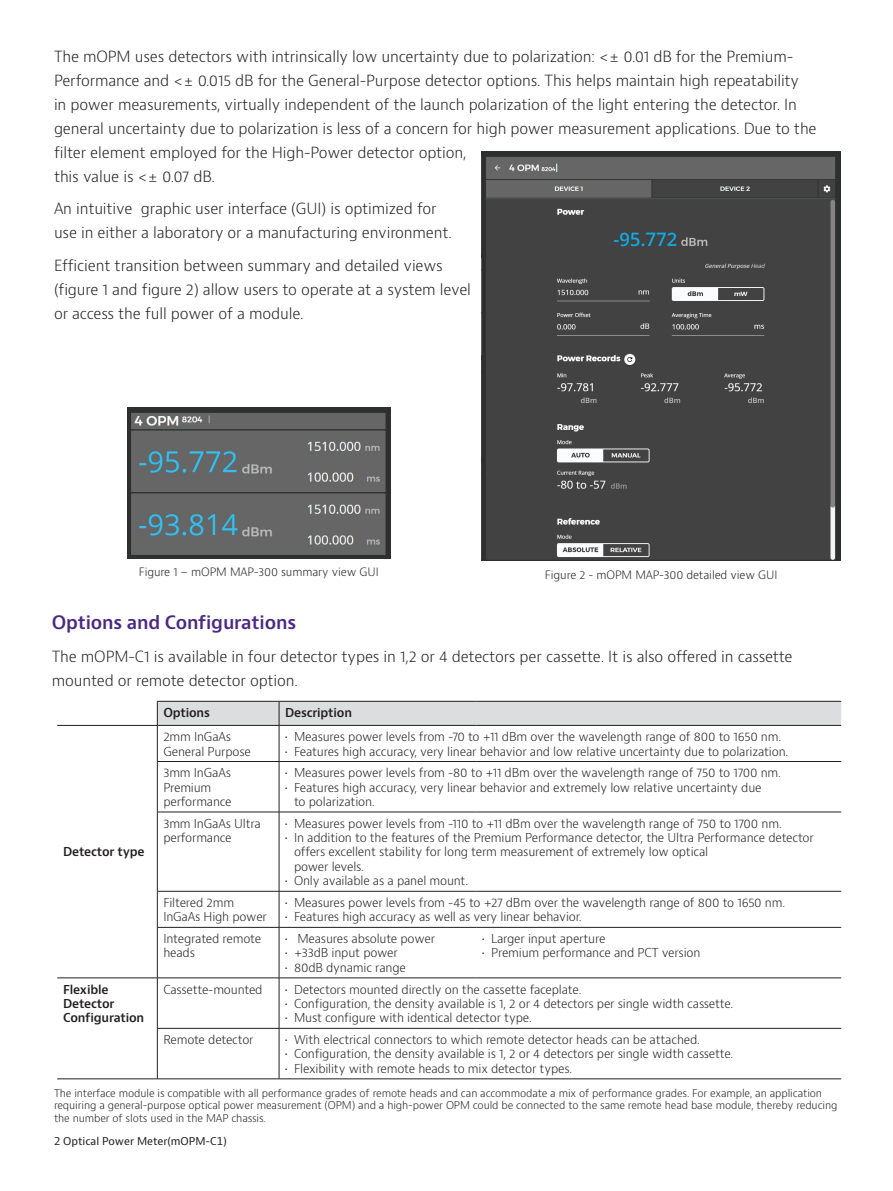
<style>
.page{position:relative;width:893px;height:1191px;background:#fff}
.page>*{position:absolute;margin:0;border:0;box-sizing:border-box;transform-origin:0 0}
.H2_Heading_Purple_12_16{font:600 18px "Bernino Sans";letter-spacing:-.01em;color:#4a2785}
.Body_text_8_12_5{font:300 15px/24px "Bernino Sans";letter-spacing:-.01em;color:#231f20}
.P_10_16{font:300 15px/24px "Bernino Sans";letter-spacing:-.01em;color:#231f20}
.Table_Copy{font:300 12px/14.4px "Bernino Sans";letter-spacing:-.015em;color:#231f20}
.Table_Copy-2{font:600 12px/14.4px "Bernino Sans";letter-spacing:-.015em;color:#231f20}
.TH{font:600 12px "Bernino Sans";letter-spacing:-.015em;color:#231f20}
.Body_text_8_12_5-2{font:300 11.25px "Bernino Sans";letter-spacing:-.01em;color:#231f20}
.P_10_16-2{font:300 10.5px/12.6px "Bernino Sans";letter-spacing:-.01em;color:#231f20}
.t1{font:10.5px "Bernino Sans";color:#231f20}
</style>
<div class="page">
<img style="left:128px;top:407px;width:262px;height:151px">
<img style="left:481px;top:152px;width:360px;height:408px">
<div style="left:157px;top:701px;width:684px;height:24px;background:#dcdddf"></div>
<hr style="left:476px;top:701px;width:365px;height:1px;background:#231f20">
<hr style="left:57px;top:725px;width:100px;height:1px;background:#231f20">
<hr style="left:157px;top:725px;width:122px;height:1px;background:#231f20">
<hr style="left:157px;top:725px;width:1px;height:36px;background:#231f20">
<hr style="left:279px;top:725px;width:197px;height:1px;background:#231f20">
<hr style="left:279px;top:725px;width:1px;height:36px;background:#231f20">
<hr style="left:476px;top:725px;width:365px;height:1px;background:#231f20">
<hr style="left:157px;top:761px;width:122px;height:1px;background:#231f20">
<hr style="left:157px;top:761px;width:1px;height:51px;background:#231f20">
<hr style="left:279px;top:761px;width:197px;height:1px;background:#231f20">
<hr style="left:279px;top:761px;width:1px;height:51px;background:#231f20">
<hr style="left:476px;top:761px;width:365px;height:1px;background:#231f20">
<hr style="left:157px;top:811px;width:122px;height:1px;background:#231f20">
<hr style="left:157px;top:812px;width:1px;height:79px;background:#231f20">
<hr style="left:279px;top:811px;width:197px;height:1px;background:#231f20">
<hr style="left:279px;top:812px;width:1px;height:79px;background:#231f20">
<hr style="left:476px;top:811px;width:365px;height:1px;background:#231f20">
<hr style="left:157px;top:891px;width:122px;height:1px;background:#231f20">
<hr style="left:157px;top:891px;width:1px;height:36px;background:#231f20">
<hr style="left:157px;top:927px;width:1px;height:50px;background:#231f20">
<hr style="left:279px;top:891px;width:197px;height:1px;background:#231f20">
<hr style="left:279px;top:891px;width:1px;height:36px;background:#231f20">
<hr style="left:476px;top:891px;width:365px;height:1px;background:#231f20">
<hr style="left:279px;top:927px;width:1px;height:50px;background:#231f20">
<hr style="left:57px;top:977px;width:100px;height:1px;background:#231f20">
<hr style="left:57px;top:1078px;width:100px;height:1px;background:#231f20">
<hr style="left:157px;top:927px;width:122px;height:1px;background:#231f20">
<hr style="left:157px;top:977px;width:122px;height:1px;background:#231f20">
<hr style="left:157px;top:978px;width:1px;height:50px;background:#231f20">
<hr style="left:279px;top:927px;width:197px;height:1px;background:#231f20">
<hr style="left:476px;top:927px;width:365px;height:1px;background:#231f20">
<hr style="left:279px;top:977px;width:197px;height:1px;background:#231f20">
<hr style="left:279px;top:978px;width:1px;height:50px;background:#231f20">
<hr style="left:476px;top:977px;width:365px;height:1px;background:#231f20">
<hr style="left:157px;top:1028px;width:122px;height:1px;background:#231f20">
<hr style="left:157px;top:1028px;width:1px;height:50px;background:#231f20">
<hr style="left:157px;top:1078px;width:122px;height:1px;background:#231f20">
<hr style="left:279px;top:1028px;width:197px;height:1px;background:#231f20">
<hr style="left:279px;top:1028px;width:1px;height:50px;background:#231f20">
<hr style="left:476px;top:1028px;width:365px;height:1px;background:#231f20">
<hr style="left:279px;top:1078px;width:197px;height:1px;background:#231f20">
<hr style="left:476px;top:1078px;width:365px;height:1px;background:#231f20">
<p class="Body_text_8_12_5" style="left:54px;top:44px;width:764px">The mOPM uses detectors with intrinsically low uncertainty due to polarization: &lt;± 0.01 dB for the Premium-Performance and &lt;± 0.015 dB for the General-Purpose detector options. This helps maintain high repeatability<br>in power measurements, virtually independent of the launch polarization of the light entering the detector. In general uncertainty due to polarization is less of a concern for high power measurement applications. Due to the filter element employed for the High-Power detector option,<br>this value is &lt;± 0.07 dB.</p>
<p class="Body_text_8_12_5" style="left:54px;top:197px;width:399px">An intuitive graphic user interface (GUI) is optimized for use in either a laboratory or a manufacturing environment.</p>
<p class="Body_text_8_12_5" style="left:54px;top:253px;width:419px">Efficient transition between summary and detailed views (figure 1 and figure 2) allow users to operate at a system level or access the full power of a module.</p>
<p class="Body_text_8_12_5-2" style="left:139px;top:564px;width:241px">Figure 1 – mOPM MAP-300 summary view GUI</p>
<p class="Body_text_8_12_5-2" style="left:545px;top:567px;width:234px">Figure 2 - mOPM MAP-300 detailed view GUI</p>
<p class="H2_Heading_Purple_12_16" style="left:52px;top:611px;width:246px">Options and Configurations</p>
<p class="P_10_16" style="left:52px;top:644px;width:742px">The mOPM-C1 is available in four detector types in 1,2 or 4 detectors per cassette. It is also offered in cassette mounted or remote detector option.</p>
<p class="TH" style="left:163px;top:705px;width:48px">Options</p>
<p class="TH" style="left:285px;top:705px;width:68px">Description</p>
<p class="Table_Copy" style="left:163px;top:729px;width:89px">2mm InGaAs<br>General Purpose</p>
<p class="Table_Copy" style="left:285px;top:729px;width:498px">• Measures power levels from -70 to +11 dBm over the wavelength range of 800 to 1650 nm.</p>
<p class="Table_Copy" style="left:285px;top:744px;width:505px">• Features high accuracy, very linear behavior and low relative uncertainty due to polarization.</p>
<p class="Table_Copy-2" style="left:63px;top:845px;width:83px">Detector type</p>
<p class="Table_Copy" style="left:163px;top:766px;width:70px">3mm InGaAs<br>Premium performance</p>
<p class="Table_Copy" style="left:285px;top:766px;width:497px">• Measures power levels from -80 to +11 dBm over the wavelength range of 750 to 1700 nm.</p>
<p class="Table_Copy" style="left:294px;top:780px;width:469px;text-indent:-9px">• Features high accuracy, very linear behavior and extremely low relative uncertainty due to polarization.</p>
<p class="Table_Copy" style="left:163px;top:816px;width:99px">3mm InGaAs Ultra performance</p>
<p class="Table_Copy" style="left:285px;top:816px;width:498px">• Measures power levels from -110 to +11 dBm over the wavelength range of 750 to 1700 nm.</p>
<p class="Table_Copy" style="left:294px;top:830px;width:521px;text-indent:-9px">• In addition to the features of the Premium Performance detector, the Ultra Performance detector offers excellent stability for long term measurement of extremely low optical<br>power levels.</p>
<p class="Table_Copy" style="left:285px;top:874px;width:185px">• Only available as a panel mount.</p>
<p class="Table_Copy" style="left:163px;top:895px;width:105px">Filtered 2mm<br>InGaAs High power</p>
<p class="Table_Copy" style="left:285px;top:895px;width:502px">• Measures power levels from -45 to +27 dBm over the wavelength range of 800 to 1650 nm.</p>
<p class="Table_Copy" style="left:285px;top:910px;width:298px">• Features high accuracy as well as very linear behavior.</p>
<p class="Table_Copy" style="left:163px;top:931px;width:99px">Integrated remote heads</p>
<p class="Table_Copy" style="left:285px;top:931px;width:151px">• Measures absolute power</p>
<p class="Table_Copy" style="left:285px;top:946px;width:114px">• +33dB input power</p>
<p class="Table_Copy" style="left:285px;top:960px;width:122px">• 80dB dynamic range</p>
<p class="Table_Copy" style="left:482px;top:931px;width:125px">• Larger input aperture</p>
<p class="Table_Copy" style="left:482px;top:946px;width:220px">• Premium performance and PCT version</p>
<p class="Table_Copy-2" style="left:63px;top:982px;width:83px">Flexible<br>Detector<br>Configuration</p>
<p class="Table_Copy" style="left:163px;top:982px;width:101px">Cassette-mounted</p>
<p class="Table_Copy" style="left:285px;top:982px;width:298px">• Detectors mounted directly on the cassette faceplate.</p>
<p class="Table_Copy" style="left:285px;top:996px;width:450px">• Configuration, the density available is 1, 2 or 4 detectors per single width cassette.</p>
<p class="Table_Copy" style="left:285px;top:1011px;width:248px">• Must configure with identical detector type.</p>
<p class="Table_Copy" style="left:163px;top:1032px;width:92px">Remote detector</p>
<p class="Table_Copy" style="left:285px;top:1032px;width:416px">• With electrical connectors to which remote detector heads can be attached.</p>
<p class="Table_Copy" style="left:285px;top:1047px;width:450px">• Configuration, the density available is 1, 2 or 4 detectors per single width cassette.</p>
<p class="Table_Copy" style="left:285px;top:1061px;width:289px">• Flexibility with remote heads to mix detector types.</p>
<p class="P_10_16-2" style="left:54px;top:1086px;width:785px">The interface module is compatible with all performance grades of remote heads and can accommodate a mix of performance grades. For example, an application requiring a general-purpose optical power measurement (OPM) and a high-power OPM could be connected to the same remote head base module, thereby reducing the number of slots used in the MAP chassis.</p>
<p class="t1" style="left:54px;top:1134px;width:174px">2 Optical Power Meter(mOPM-C1)</p>
</div>
